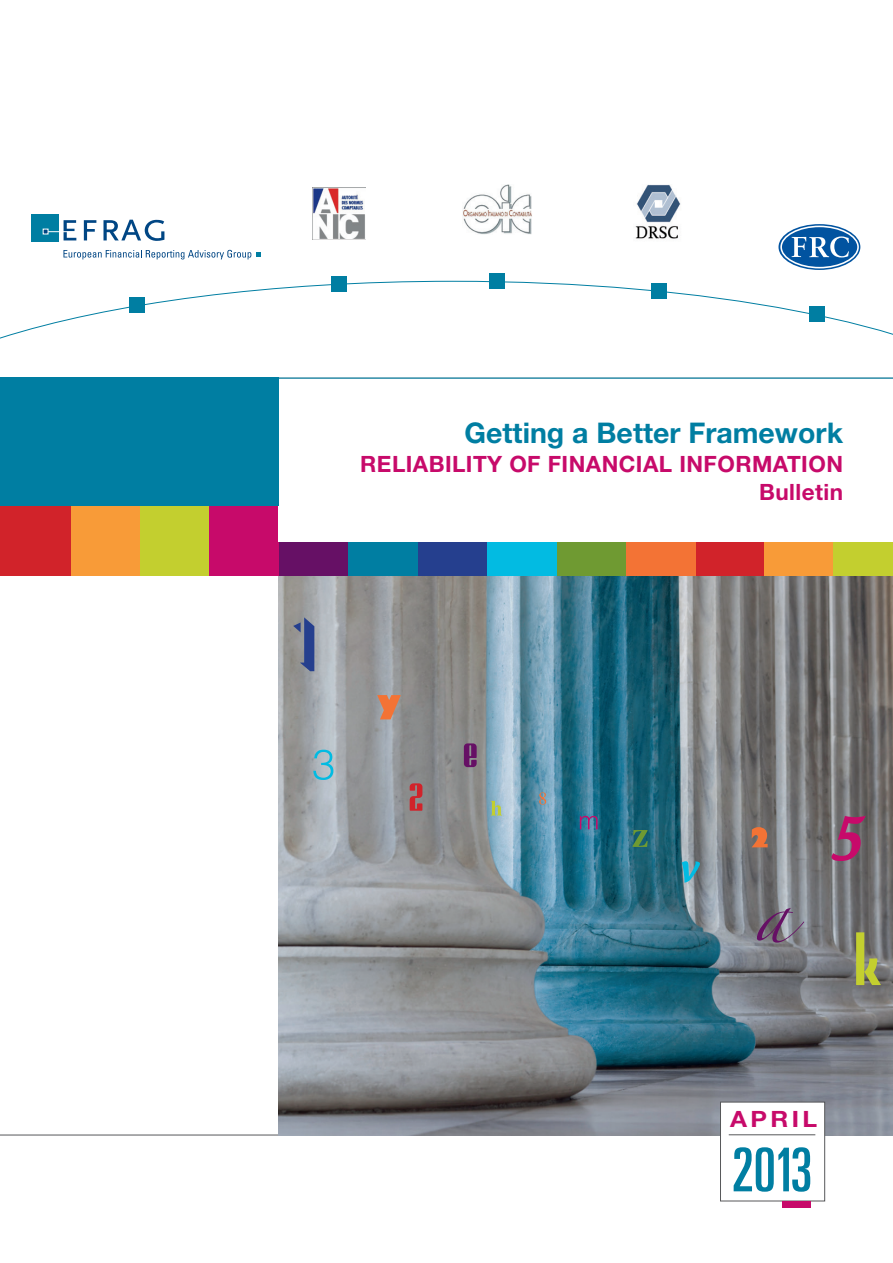
<style>
.page{position:relative;width:893px;height:1263px;background:#fff}
.page>*{position:absolute;margin:0;border:0;box-sizing:border-box;transform-origin:0 0}
.t1{font:ultra-condensed 60.45px "Univers LT Std";color:#007ea2}
.t2{font:700 28.5px "Helvetica Neue LT Std";color:#007ea2}
.t3{font:700 22.5px/28.5px "Helvetica Neue LT Std";letter-spacing:.02em;color:#c70a6a;text-align:right}
.t4{font:700 22.5px "Helvetica Neue LT Std";letter-spacing:.02em;color:#c70a6a;scale:1.1 1}
</style>
<div class="page">
<hr style="left:0;top:1135px;width:893px;height:1px;background:#57585a">
<img style="left:279px;top:575px;width:614px;height:560px">
<svg style="left:377px;top:695px;width:24px;height:24px"></svg>
<svg style="left:464px;top:743px;width:13px;height:24px"></svg>
<svg style="left:293px;top:617px;width:21px;height:54px"></svg>
<svg style="left:757px;top:908px;width:47px;height:34px;background:#7b6c80"></svg>
<svg style="left:633px;top:830px;width:15px;height:17px"></svg>
<svg style="left:831px;top:816px;width:35px;height:45px;background:#924f73"></svg>
<svg style="left:313px;top:750px;width:20px;height:30px"></svg>
<svg style="left:539px;top:792px;width:7px;height:13px"></svg>
<svg style="left:752px;top:827px;width:16px;height:20px"></svg>
<svg style="left:410px;top:783px;width:12px;height:28px"></svg>
<svg style="left:491px;top:801px;width:11px;height:14px"></svg>
<svg style="left:681px;top:861px;width:19px;height:22px"></svg>
<svg style="left:856px;top:932px;width:25px;height:53px"></svg>
<div style="left:720px;top:1102px;width:105px;height:99px;background:#fff;border:1px solid #57585a"></div>
<div style="left:782px;top:1201px;width:29px;height:6px;background:#c70a6a"></div>
<div style="left:71px;top:506px;width:69px;height:69px;background:#f89b38"></div>
<div style="left:140px;top:506px;width:70px;height:69px;background:#c3cf2f"></div>
<div style="left:210px;top:506px;width:69px;height:69px;background:#c70a6a"></div>
<div style="left:279px;top:506px;width:70px;height:69px;background:#661065"></div>
<div style="left:348px;top:506px;width:70px;height:69px;background:#007ea2"></div>
<div style="left:418px;top:506px;width:70px;height:69px;background:#253f8e"></div>
<div style="left:488px;top:506px;width:69px;height:69px;background:#02bbe2"></div>
<div style="left:557px;top:506px;width:70px;height:69px;background:#6f9a32"></div>
<div style="left:627px;top:506px;width:69px;height:69px;background:#f37335"></div>
<div style="left:696px;top:506px;width:70px;height:69px;background:#d1232a"></div>
<div style="left:764px;top:506px;width:70px;height:69px;background:#f89b38"></div>
<div style="left:834px;top:506px;width:59px;height:69px;background:#c3cf2f"></div>
<div style="left:0;top:506px;width:71px;height:69px;background:#d1232a"></div>
<div style="left:279px;top:378px;width:614px;height:163px;background:#fff"></div>
<svg style="left:580px;top:816px;width:18px;height:13px"></svg>
<hr style="left:729px;top:1134px;width:86px;height:1px;background:#57585a">
<svg style="left:84px;top:220px;width:12px;height:20px"></svg>
<svg style="left:103px;top:220px;width:61px;height:21px"></svg>
<svg style="left:63px;top:250px;width:198px;height:9px"></svg>
<div style="left:31px;top:215px;width:28px;height:27px;background:#007ea2"></div>
<svg style="left:43px;top:220px;width:33px;height:20px"></svg>
<img style="left:462px;top:185px;width:70px;height:49px">
<img style="left:313px;top:187px;width:53px;height:53px">
<img style="left:635px;top:185px;width:46px;height:54px">
<svg style="left:778px;top:224px;width:82px;height:46px;background:#256bad"></svg>
<svg style="left:792px;top:236px;width:57px;height:21px"></svg>
<div style="left:780px;top:226px;width:79px;height:42px;border:2px solid #fff;border-radius:50%"></div>
<div style="left:331px;top:276px;width:16px;height:15px;background:#007ea2"></div>
<div style="left:489px;top:273px;width:16px;height:15px;background:#007ea2"></div>
<svg style="left:0;top:280px;width:893px;height:238px"></svg>
<hr style="left:0;top:377px;width:893px;height:2px;background:#d1d2d4">
<div style="left:0;top:378px;width:279px;height:128px;background:#007ea2"></div>
<hr style="left:0;top:378px;width:893px;height:1px;background:#007ea2">
<p class="t2" style="left:465px;top:416px;width:380px">GETTING A BETTER FRAMEWORK</p>
<p class="t3" style="left:360px;top:449px;width:484px">RELIABILITY OF FINANCIAL INFORMATION<br>BULLETIN</p>
<p class="t4" style="left:730px;top:1105px;width:81px">APRIL</p>
<h1 class="t1" style="left:732px;top:1135px;width:82px">2013</h1>
</div>
